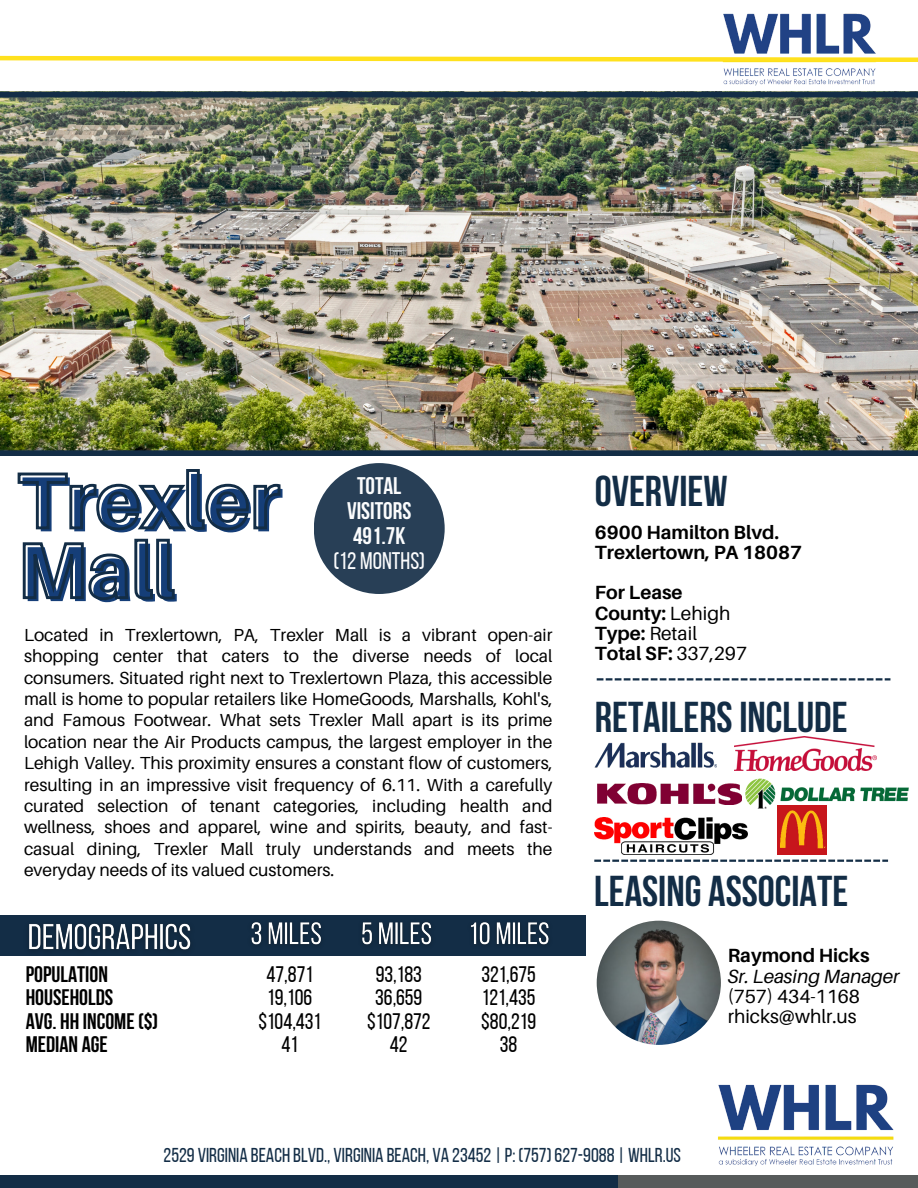
<style>
.page{position:relative;width:918px;height:1188px;background:#fff}
.page>*{position:absolute;margin:0;border:0;box-sizing:border-box;transform-origin:0 0}
.t1{font:700 78.15px/69.8px "Aileron";color:#153e78}
.t2{font:700 43.05px "Bebas Neue";color:#132d46}
.t3{font:700 24px/24.8px "Bebas Neue";color:#fbfcfd;text-align:center}
.t4{font:24px "Bebas Neue";color:#fbfcfd}
.t5{font:22.5px/23.7px "Bebas Neue";color:#000;text-align:center}
.t6{font:700 22.5px/23.7px "Bebas Neue";color:#000}
.t7{font:20.1px "Bebas Neue";color:#132d46}
.t8{font:700 19.05px/20.2px "Aileron";color:#000}
.t9{font:19.05px/20.2px "Aileron";color:#000}
.t10{font:italic 19.05px "Aileron";color:#000}
.t11{font:17.4px/21.3px "Aileron";color:#000;text-align:justify}
.s1{font-weight:400}
</style>
<div class="page">
<div style="left:0;top:1175px;width:618px;height:13px;background:#132d46"></div>
<div style="left:619px;top:1175px;width:299px;height:13px;background:#575b5b"></div>
<img style="left:1px;top:97px;width:917px;height:353px">
<img style="left:597px;top:921px;width:124px;height:124px;border-radius:50%">
<div style="left:0;top:916px;width:586px;height:40px;background:#132d46"></div>
<img style="left:19px;top:915px;width:182px;height:35px">
<img style="left:242px;top:915px;width:88px;height:30px">
<img style="left:354px;top:915px;width:86px;height:30px">
<img style="left:462px;top:915px;width:96px;height:30px">
<svg style="left:17px;top:469px;width:264px;height:132px"></svg>
<div style="left:0;top:450px;width:918px;height:6px;background:#132d46"></div>
<img style="left:718px;top:1084px;width:176px;height:83px">
<svg style="left:597px;top:678px;width:293px;height:3px"></svg>
<svg style="left:594px;top:860px;width:294px;height:2px"></svg>
<div style="left:314px;top:463px;width:131px;height:131px;background:#283f56;border-radius:50%"></div>
<img style="left:594px;top:742px;width:123px;height:26px">
<img style="left:735px;top:736px;width:141px;height:34px">
<img style="left:597px;top:784px;width:141px;height:21px">
<img style="left:738px;top:778px;width:171px;height:40px">
<img style="left:595px;top:817px;width:157px;height:38px">
<img style="left:778px;top:806px;width:48px;height:48px">
<img style="left:723px;top:13px;width:153px;height:72px">
<svg style="left:0;top:54px;width:918px;height:11px"></svg>
<div style="left:0;top:92px;width:918px;height:5px;background:#132d46"></div>
<h1 class="t1" style="left:21px;top:470px;width:264px">Trexler<br>Mall</h1>
<h3 class="t3" style="left:347px;top:473px;width:66px">TOTAL<br>VISITORS<br>491.7K</h3>
<h3 class="t4" style="left:333px;top:547px;width:93px">(12 MONTHS)</h3>
<p class="t11" style="left:24px;top:624px;width:530px">Located in Trexlertown, PA, Trexler Mall is a vibrant open-air shopping center that caters to the diverse needs of local consumers. Situated right next to Trexlertown Plaza, this accessible mall is home to popular retailers like HomeGoods, Marshalls, Kohl's, and Famous Footwear. What sets Trexler Mall apart is its prime location near the Air Products campus, the largest employer in the Lehigh Valley. This proximity ensures a constant flow of customers, resulting in an impressive visit frequency of 6.11. With a carefully curated selection of tenant categories, including health and wellness, shoes and apparel, wine and spirits, beauty, and fast&shy;casual dining, Trexler Mall truly understands and meets the everyday needs of its valued customers.</p>
<p class="t6" style="left:26px;top:962px;width:134px">POPULATION<br>HOUSEHOLDS<br>AVG. HH INCOME ($)<br>MEDIAN AGE</p>
<p class="t5" style="left:258px;top:962px;width:64px">47,871<br>19,106 $104,431<br>41</p>
<p class="t5" style="left:367px;top:962px;width:65px">93,183<br>36,659 $107,872<br>42</p>
<p class="t5" style="left:481px;top:962px;width:56px">321,675<br>121,435 $80,219<br>38</p>
<h2 class="t2" style="left:595px;top:468px;width:134px">OVERVIEW</h2>
<p class="t8" style="left:595px;top:522px;width:209px">6900 Hamilton Blvd.<br>Trexlertown, PA 18087</p>
<p class="t8" style="left:595px;top:583px;width:154px">For Lease<br>County: <span class="s1">Lehigh<br></span>Type: <span class="s1">Retail<br></span>Total SF: <span class="s1">337,297</span></p>
<h2 class="t2" style="left:595px;top:693px;width:254px">RETAILERS INCLUDE</h2>
<h2 class="t2" style="left:594px;top:868px;width:255px">LEASING ASSOCIATE</h2>
<p class="t8" style="left:728px;top:946px;width:143px">Raymond Hicks</p>
<p class="t10" style="left:728px;top:966px;width:173px">Sr. Leasing Manager</p>
<p class="t9" style="left:728px;top:986px;width:134px">(757) 434-1168 rhicks@whlr.us</p>
<p class="t7" style="left:164px;top:1145px;width:519px">2529 VIRGINIA BEACH BLVD., VIRGINIA BEACH, VA 23452 | P: (757) 627-9088 | WHLR.US</p>
</div>
